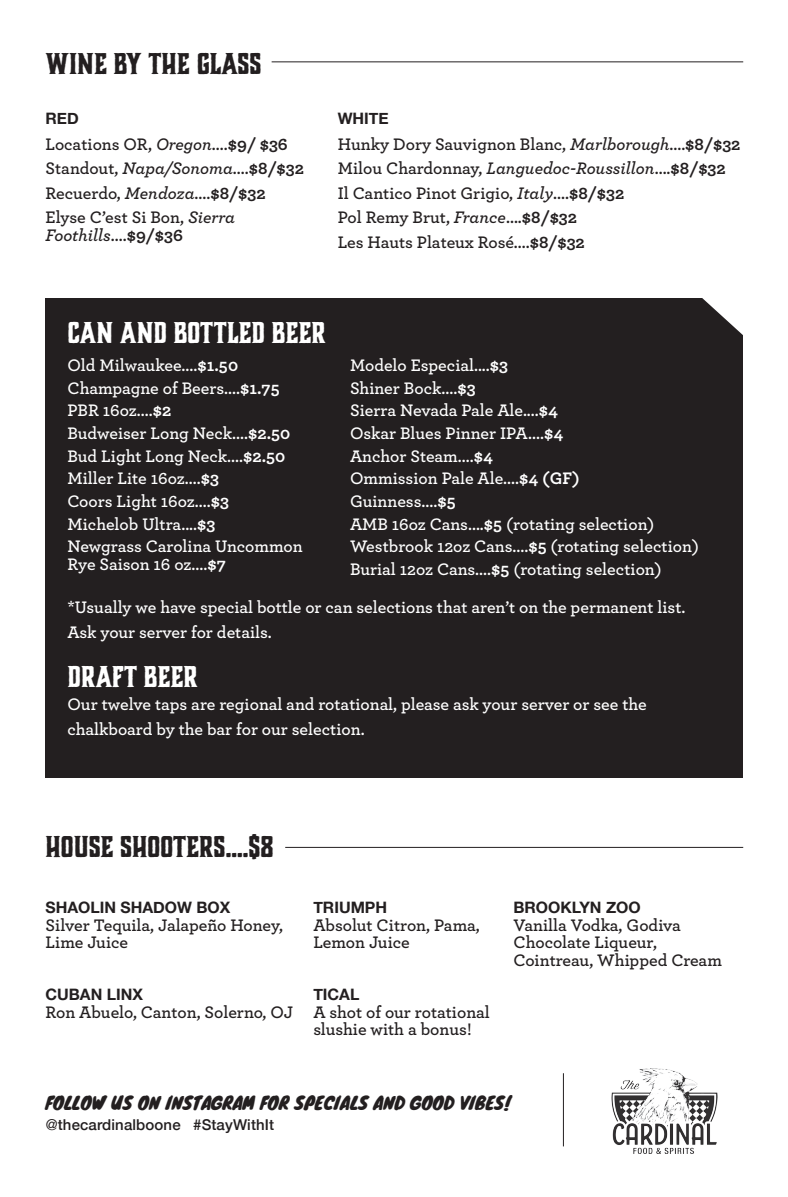
<style>
.page{position:relative;width:788px;height:1197px;background:#fff}
.page>*{position:absolute;margin:0;border:0;box-sizing:border-box;transform-origin:0 0}
.t1{font:700 28px "Charcuterie Block";color:#231f20}
.t2{font:700 28px "Charcuterie Block";color:#fff}
.t3{font:600 17.5px/22.8px "Archer";color:#fff}
.t4{font:600 17.5px/17.5px "Archer";color:#231f20}
.t5{font:17.5px "Knewave";color:#231f20}
.t6{font:700 15.75px "Helvetica Neue";color:#231f20}
.t7{font:500 14.88px "Helvetica Neue";letter-spacing:.01em;color:#231f20}
.s1{font-style:italic}
.s2{font-weight:700}
.s3{font-weight:400}
</style>
<div class="page">
<div style="left:46px;top:298px;width:697px;height:480px;background:#231f20"></div>
<svg style="left:702px;top:298px;width:41px;height:37px"></svg>
<hr style="left:285px;top:847px;width:458px;height:1px;background:#231f20">
<hr style="left:271px;top:61px;width:472px;height:1px;background:#231f20">
<hr style="left:563px;top:1073px;width:1px;height:73px;background:#231f20">
<img style="left:611px;top:1069px;width:106px;height:85px">
<p class="t1" style="left:46px;top:45px;width:217px">WINE BY THE GLASS</p>
<p class="t6" style="left:46px;top:106px;width:35px">RED</p>
<p class="t4" style="left:46px;top:134px;width:244px">Locations OR, <span class="s1">Oregon</span>....<span class="s2">$9/ $36</span></p>
<p class="t4" style="left:46px;top:159px;width:260px">Standout, <span class="s1">Napa/Sonoma</span>....<span class="s2">$8/$32</span></p>
<p class="t4" style="left:46px;top:183px;width:221px">Recuerdo, <span class="s1">Mendoza</span>....<span class="s2">$8/$32</span></p>
<p class="t4" style="left:46px;top:208px;width:191px">Elyse C’est Si Bon, <span class="s1">Sierra<br>Foothills</span>....<span class="s2">$9/$36</span></p>
<p class="t6" style="left:338px;top:106px;width:53px">WHITE</p>
<p class="t4" style="left:338px;top:134px;width:404px">Hunky Dory Sauvignon Blanc, <span class="s1">Marlborough</span>....<span class="s2">$8/$32</span></p>
<p class="t4" style="left:338px;top:159px;width:389px">Milou Chardonnay, <span class="s1">Languedoc-Roussillon</span>....<span class="s2">$8/$32</span></p>
<p class="t4" style="left:338px;top:183px;width:288px">Il Cantico Pinot Grigio, <span class="s1">Italy</span>....<span class="s2">$8/$32</span></p>
<p class="t4" style="left:338px;top:208px;width:241px">Pol Remy Brut, <span class="s1">France</span>....<span class="s2">$8/$32</span></p>
<p class="t4" style="left:338px;top:232px;width:248px">Les Hauts Plateux Rosé....<span class="s2">$8/$32</span></p>
<p class="t2" style="left:67px;top:314px;width:260px">CAN AND BOTTLED BEER</p>
<p class="t3" style="left:67px;top:353px;width:172px">Old Milwaukee....<span class="s2">$1.50</span></p>
<p class="t3" style="left:67px;top:375px;width:214px">Champagne of Beers....<span class="s2">$1.75</span></p>
<p class="t3" style="left:67px;top:398px;width:105px">PBR 16oz....<span class="s2">$2</span></p>
<p class="t3" style="left:67px;top:421px;width:224px">Budweiser Long Neck....<span class="s2">$2.50</span></p>
<p class="t3" style="left:67px;top:443px;width:219px">Bud Light Long Neck....<span class="s2">$2.50</span></p>
<p class="t3" style="left:67px;top:466px;width:153px">Miller Lite 16oz....<span class="s2">$3</span></p>
<p class="t3" style="left:67px;top:489px;width:163px">Coors Light 16oz....<span class="s2">$3</span></p>
<p class="t3" style="left:67px;top:511px;width:149px">Michelob Ultra....<span class="s2">$3</span></p>
<p class="t3" style="left:67px;top:537px;width:237px;line-height:17.5px">Newgrass Carolina Uncommon<br>Rye Saison 16 oz....<span class="s2">$7</span></p>
<p class="t3" style="left:350px;top:353px;width:159px">Modelo Especial....<span class="s2">$3<br></span>Shiner Bock....<span class="s2">$3</span></p>
<p class="t3" style="left:350px;top:398px;width:215px">Sierra Nevada Pale Ale....<span class="s2">$4<br></span>Oskar Blues Pinner IPA....<span class="s2">$4<br></span>Anchor Steam....<span class="s2">$4</span></p>
<p class="t3" style="left:350px;top:466px;width:231px">Ommission Pale Ale....<span class="s2">$4 (GF)</span></p>
<p class="t3" style="left:350px;top:489px;width:107px">Guinness....<span class="s2">$5</span></p>
<p class="t3" style="left:350px;top:511px;width:306px">AMB 16oz Cans....<span class="s2">$5</span> (rotating selection)</p>
<p class="t3" style="left:350px;top:534px;width:350px">Westbrook 12oz Cans....<span class="s2">$5</span> (rotating selection)</p>
<p class="t3" style="left:350px;top:557px;width:313px">Burial 12oz Cans....<span class="s2">$5</span> (rotating selection)</p>
<p class="t3" style="left:67px;top:593px;width:619px;line-height:24.8px">*Usually we have special bottle or can selections that aren’t on the permanent list.<br>Ask your server for details.</p>
<p class="t2" style="left:67px;top:659px;width:132px">DRAFT BEER</p>
<p class="t3" style="left:67px;top:691px;width:581px;line-height:24.8px">Our twelve taps are regional and rotational, please ask your server or see the chalkboard by the bar for our selection.</p>
<p class="t1" style="left:46px;top:829px;width:230px">HOUSE SHOOTERS....$8</p>
<p class="t6" style="left:46px;top:895px;width:186px">SHAOLIN SHADOW BOX</p>
<p class="t4" style="left:46px;top:915px;width:239px">Silver Tequila, Jalapeño Honey,<br>Lime Juice</p>
<p class="t6" style="left:46px;top:982px;width:99px">CUBAN LINX</p>
<p class="t4" style="left:46px;top:1002px;width:249px">Ron Abuelo, Canton, Solerno, OJ</p>
<p class="t6" style="left:313px;top:895px;width:75px">TRIUMPH</p>
<p class="t4" style="left:313px;top:915px;width:168px">Absolut Citron, Pama,<br>Lemon Juice</p>
<p class="t6" style="left:313px;top:982px;width:48px">TICAL</p>
<p class="t4" style="left:313px;top:1002px;width:178px">A shot of our rotational slushie with a bonus!</p>
<p class="t6" style="left:513px;top:895px;width:129px">BROOKLYN ZOO</p>
<p class="t4" style="left:513px;top:915px;width:210px">Vanilla Vodka, Godiva<br>Chocolate Liqueur,<br>Cointreau, Whipped Cream</p>
<p class="t5" style="left:46px;top:1089px;width:466px">FOLLOW US ON INSTAGRAM FOR SPECIALS AND GOOD VIBES!</p>
<p class="t7" style="left:46px;top:1113px;width:136px"><span class="s3">@</span>thecardinalboone</p>
<p class="t7" style="left:193px;top:1113px;width:82px">#StayWithIt</p>
</div>
